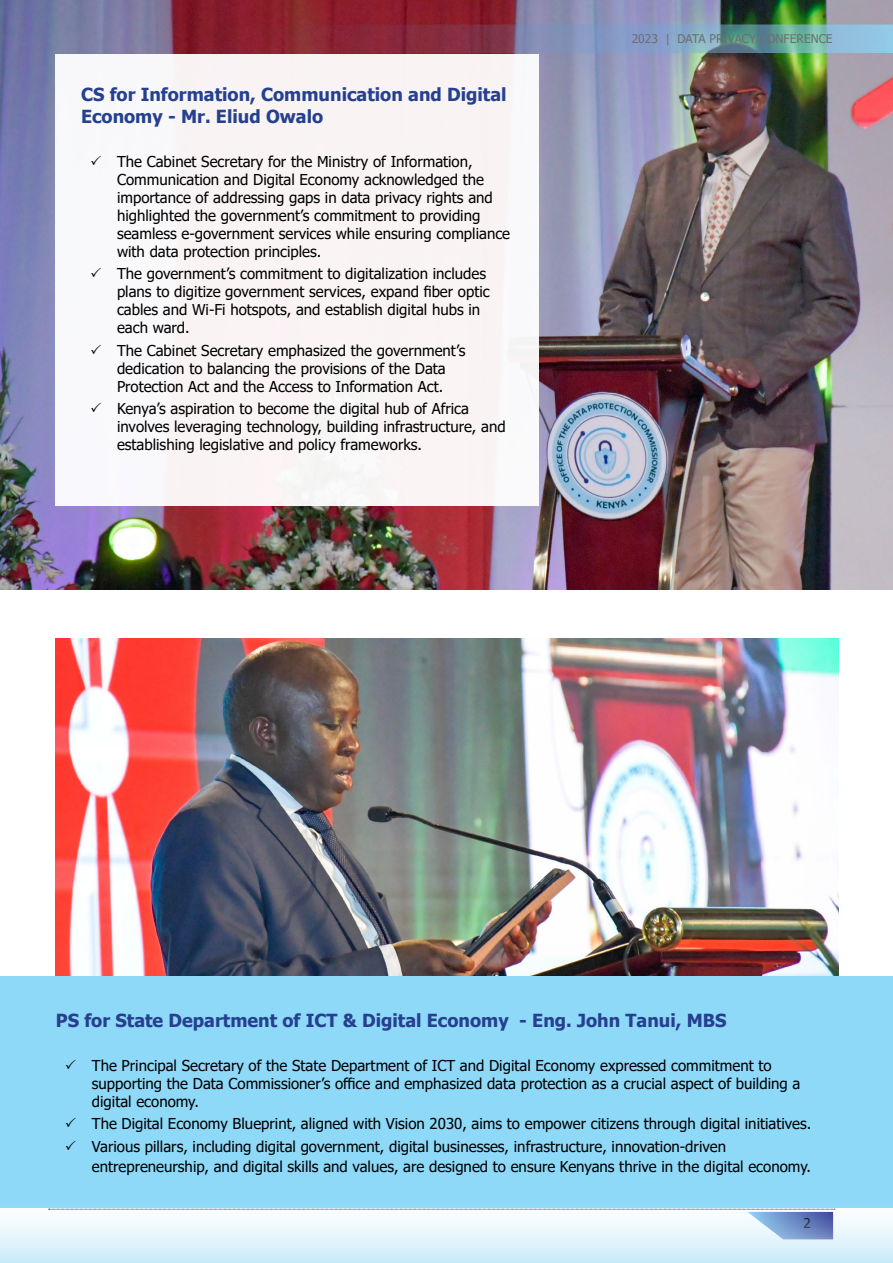
<style>
.page{position:relative;width:893px;height:1263px;background:#fff}
.page>*{position:absolute;margin:0;border:0;box-sizing:border-box;transform-origin:0 0}
.t1{font:700 18px/21.6px "Tahoma";color:#25408f}
.t2{font:15px/18px "Tahoma";color:#000}
.t3{font:13.5px "Tahoma";color:#000}
.t4{font:12px "Tahoma";color:#6d6e71}
</style>
<div class="page">
<img style="left:0;top:0;width:893px;height:589px">
<div style="left:55px;top:54px;width:483px;height:452px;background:#f9f4f4"></div>
<img style="left:56px;top:639px;width:783px;height:337px">
<div style="left:0;top:976px;width:893px;height:232px;background:#8ed8f8"></div>
<svg style="left:99px;top:25px;width:794px;height:27px;background:#81697f"></svg>
<svg style="left:0;top:1208px;width:893px;height:55px"></svg>
<p class="t1" style="left:81px;top:85px;width:427px">CS for Information, Communication and Digital<br>Economy - Mr. Eliud Owalo</p>
<p class="t2" style="left:117px;top:153px;width:395px;text-indent:-27px">✓ The Cabinet Secretary for the Ministry of Information, Communication and Digital Economy acknowledged the importance of addressing gaps in data privacy rights and highlighted the government’s commitment to providing seamless e-government services while ensuring compliance with data protection principles.</p>
<p class="t2" style="left:117px;top:266px;width:374px;text-indent:-27px">✓ The government’s commitment to digitalization includes plans to digitize government services, expand fiber optic cables and Wi-Fi hotspots, and establish digital hubs in each ward.</p>
<p class="t2" style="left:90px;top:342px;width:377px;text-align:center">✓ The Cabinet Secretary emphasized the government’s dedication to balancing the provisions of the Data<br>Protection Act and the Access to Information Act.</p>
<p class="t2" style="left:117px;top:401px;width:390px;text-indent:-27px">✓ Kenya’s aspiration to become the digital hub of Africa involves leveraging technology, building infrastructure, and establishing legislative and policy frameworks.</p>
<p class="t4" style="left:632px;top:31px;width:203px">2023 | DATA PRIVACY CONFERENCE</p>
<p class="t1" style="left:56px;top:1010px;width:672px">PS for State Department of ICT &amp; Digital Economy - Eng. John Tanui, MBS</p>
<p class="t2" style="left:92px;top:1057px;width:710px;text-indent:-27px">✓ The Principal Secretary of the State Department of ICT and Digital Economy expressed commitment to supporting the Data Commissioner’s office and emphasized data protection as a crucial aspect of building a digital economy.</p>
<p class="t2" style="left:65px;top:1116px;width:748px">✓ The Digital Economy Blueprint, aligned with Vision 2030, aims to empower citizens through digital initiatives.</p>
<p class="t2" style="left:92px;top:1137px;width:721px;line-height:19.8px;text-indent:-27px">✓ Various pillars, including digital government, digital businesses, infrastructure, innovation-driven entrepreneurship, and digital skills and values, are designed to ensure Kenyans thrive in the digital economy.</p>
<p class="t3" style="left:803px;top:1214px;width:9px">2</p>
</div>
